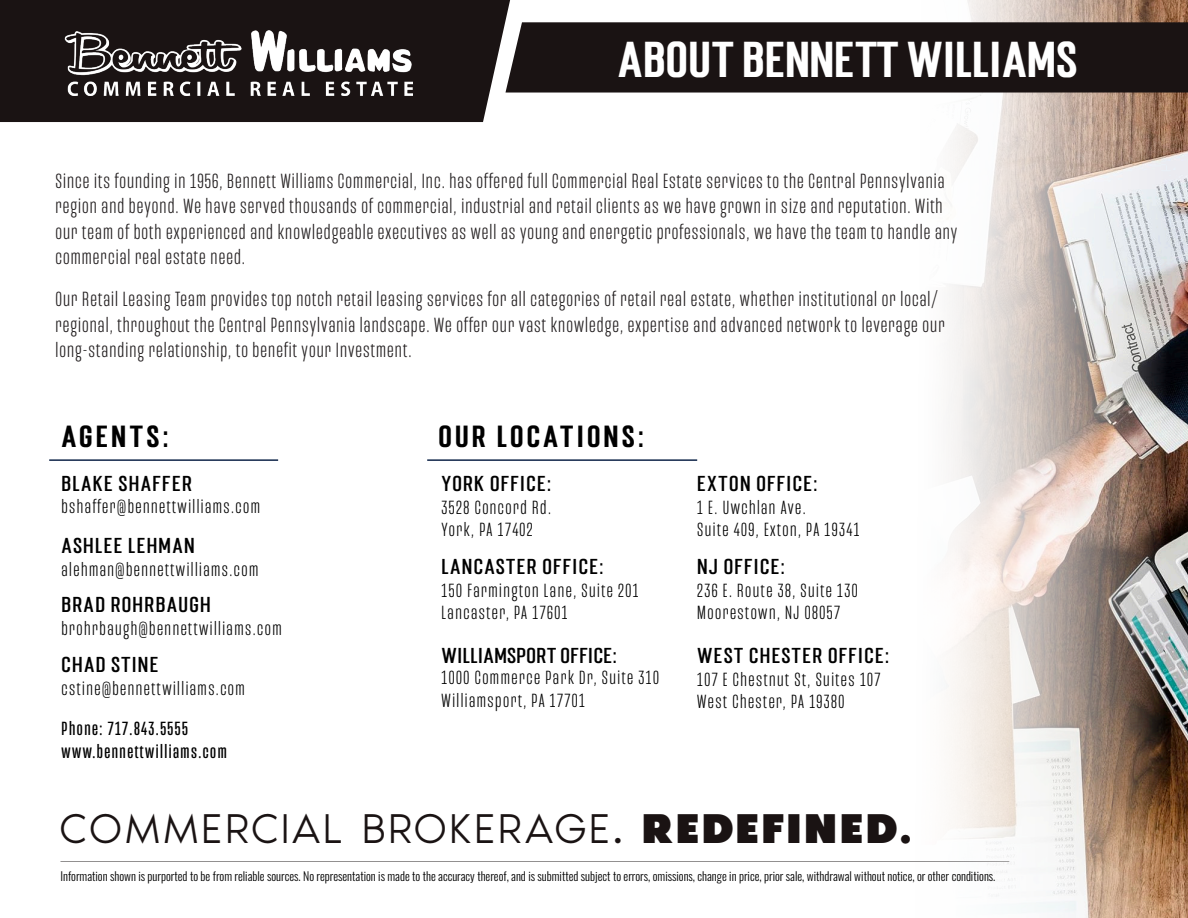
<style>
.page{position:relative;width:1188px;height:918px;background:#fff}
.page>*{position:absolute;margin:0;border:0;box-sizing:border-box;transform-origin:0 0}
.t1{font:300 42.9px "Noir Pro";letter-spacing:.05em;color:#1a1313}
.t2{font:700 42px "Mostin";letter-spacing:.01em;color:#fff}
.t3{font:700 25.5px "Mostin";letter-spacing:.125em;color:#000}
.t4{font:300 21px/25.5px "Mongoose";letter-spacing:.05em;color:#231f20}
.t5{font:300 19.5px "Mongoose";letter-spacing:.075em;color:#000}
.t6{font:19.5px "Mongoose";letter-spacing:.075em;color:#000}
.t7{font:500 18px "Mostin";letter-spacing:.075em;color:#000}
.t8{font:500 18px "Mostin";letter-spacing:.03em;color:#000}
.t9{font:300 12px "Oswald";color:#000}
.s1{font-weight:800}
</style>
<div class="page">
<hr style="left:60px;top:861px;width:949px;height:1px;background:#231f20">
<hr style="left:49px;top:459px;width:229px;height:2px;background:#10264a">
<hr style="left:427px;top:459px;width:270px;height:2px;background:#10264a">
<img style="left:791px;top:0;width:397px;height:918px">
<div style="left:510px;top:22px;width:678px;height:71px;background:#1a1313"></div>
<div style="left:0;top:0;width:510px;height:122px;background:#1a1313"></div>
<img style="left:65px;top:30px;width:348px;height:66px">
<p class="t2" style="left:618px;top:31px;width:461px">ABOUT BENNETT WILLIAMS</p>
<p class="t4" style="left:56px;top:168px;width:903px">Since its founding in 1956, Bennett Williams Commercial, Inc. has offered full Commercial Real Estate services to the Central Pennsylvania region and beyond. We have served thousands of commercial, industrial and retail clients as we have grown in size and reputation. With our team of both experienced and knowledgeable executives as well as young and energetic professionals, we have the team to handle any commercial real estate need.</p>
<p class="t4" style="left:56px;top:286px;width:891px">Our Retail Leasing Team provides top notch retail leasing services for all categories of retail real estate, whether institutional or local/ regional, throughout the Central Pennsylvania landscape. We offer our vast knowledge, expertise and advanced network to leverage our long-standing relationship, to benefit your Investment.</p>
<p class="t3" style="left:62px;top:419px;width:108px">AGENTS:</p>
<p class="t3" style="left:438px;top:419px;width:207px">OUR LOCATIONS:</p>
<p class="t7" style="left:62px;top:471px;width:132px">BLAKE SHAFFER</p>
<p class="t5" style="left:62px;top:495px;width:200px">bshaffer@bennettwilliams.com</p>
<p class="t7" style="left:442px;top:471px;width:111px">YORK OFFICE:</p>
<p class="t5" style="left:442px;top:496px;width:111px">3528 Concord Rd.</p>
<p class="t5" style="left:442px;top:518px;width:93px">York, PA 17402</p>
<p class="t7" style="left:62px;top:533px;width:135px">ASHLEE LEHMAN</p>
<p class="t5" style="left:62px;top:558px;width:198px">alehman@bennettwilliams.com</p>
<p class="t7" style="left:442px;top:554px;width:163px">LANCASTER OFFICE:</p>
<p class="t5" style="left:442px;top:579px;width:199px">150 Farmington Lane, Suite 201</p>
<p class="t5" style="left:442px;top:601px;width:127px">Lancaster, PA 17601</p>
<p class="t7" style="left:62px;top:592px;width:151px">BRAD ROHRBAUGH</p>
<p class="t5" style="left:62px;top:617px;width:222px">brohrbaugh@bennettwilliams.com</p>
<p class="t7" style="left:62px;top:652px;width:99px">CHAD STINE</p>
<p class="t5" style="left:62px;top:677px;width:185px">cstine@bennettwilliams.com</p>
<p class="t6" style="left:62px;top:717px;width:128px">Phone: 717.843.5555</p>
<p class="t6" style="left:62px;top:740px;width:167px">www.bennettwilliams.com</p>
<p class="t8" style="left:442px;top:643px;width:177px">WILLIAMSPORT OFFICE:</p>
<p class="t5" style="left:442px;top:667px;width:219px">1000 Commerce Park Dr, Suite 310</p>
<p class="t5" style="left:442px;top:689px;width:145px">Williamsport, PA 17701</p>
<p class="t7" style="left:697px;top:471px;width:122px">EXTON OFFICE:</p>
<p class="t5" style="left:697px;top:496px;width:110px">1 E. Uwchlan Ave.</p>
<p class="t5" style="left:697px;top:518px;width:164px">Suite 409, Exton, PA 19341</p>
<p class="t7" style="left:697px;top:554px;width:89px">NJ OFFICE:</p>
<p class="t5" style="left:697px;top:579px;width:162px">236 E. Route 38, Suite 130</p>
<p class="t5" style="left:697px;top:601px;width:144px">Moorestown, NJ 08057</p>
<p class="t7" style="left:697px;top:643px;width:193px">WEST CHESTER OFFICE:</p>
<p class="t5" style="left:697px;top:668px;width:185px">107 E Chestnut St, Suites 107</p>
<p class="t5" style="left:697px;top:691px;width:149px">West Chester, PA 19380</p>
<p class="t1" style="left:60px;top:796px;width:853px">COMMERCIAL BROKERAGE. <span class="s1">REDEFINED.</span></p>
<p class="t9" style="left:60px;top:868px;width:936px">Information shown is purported to be from reliable sources. No representation is made to the accuracy thereof, and is submitted subject to errors, omissions, change in price, prior sale, withdrawal without notice, or other conditions.</p>
</div>
